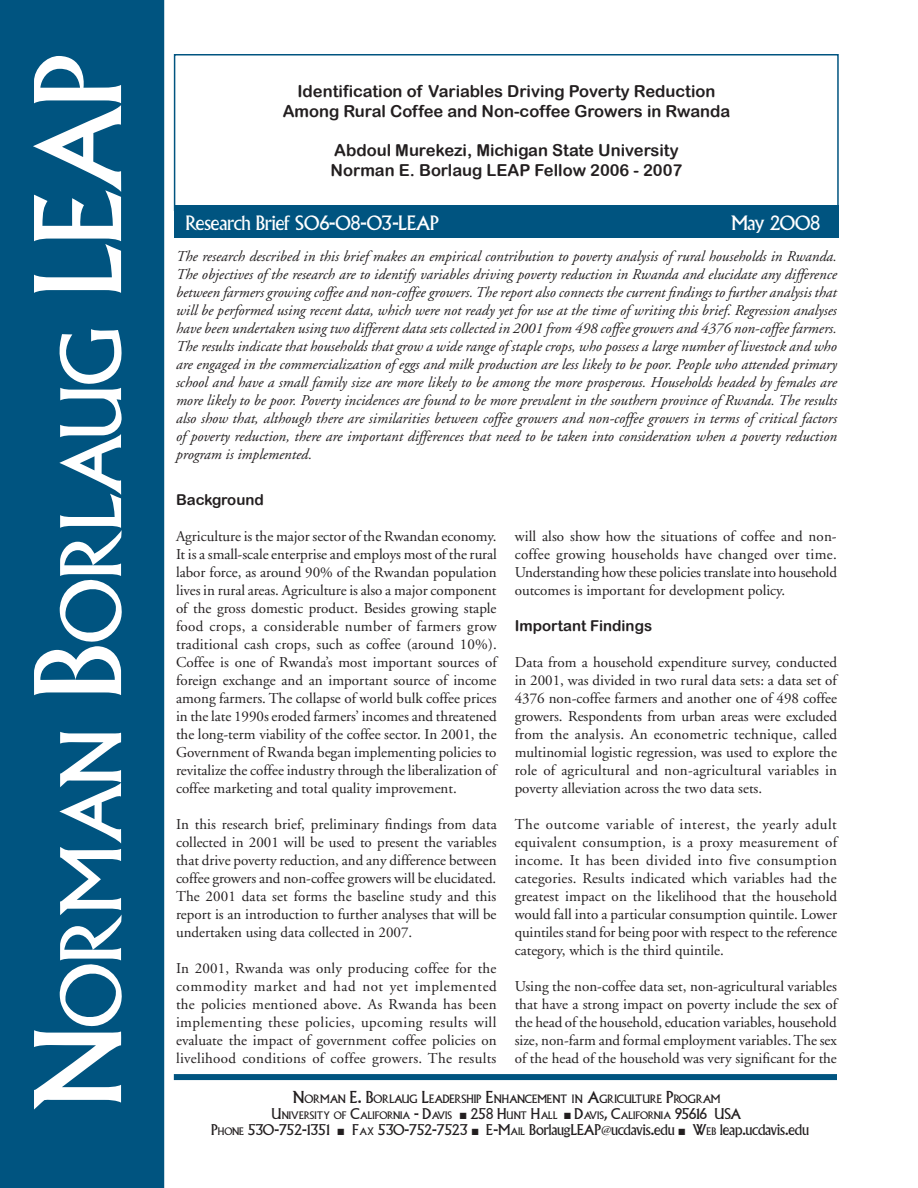
<style>
.page{position:relative;width:918px;height:1188px;background:#fff}
.page>*{position:absolute;margin:0;border:0;box-sizing:border-box;transform-origin:0 0}
.t1{font:108px "Furioso";color:#fff}
.t2{font:75.6px "Furioso";letter-spacing:-.01em;color:#fff}
.t3{font:18px "Furioso";color:#fff}
.t4{font:16.5px/19.8px "Arial Rounded MT Bold";color:#231f20;text-align:center}
.t5{font:15px/18px "Adobe Garamond";color:#231f20;text-align:justify}
.t6{font:italic 15px/18px "Adobe Garamond";color:#231f20;text-align:justify}
.t7{font:15px "Arial Rounded MT Bold";color:#231f20}
.t8{font:13.5px "Furioso";color:#231f20}
.t9{font:10.5px "Furioso";color:#231f20}
.t10{font:9.45px "Furioso";color:#231f20}
.s1{font-size:108px}
.s2{font-size:15px}
.s3{font-size:13.5px}
.s4{font-style:inherit}
.s5{font-size:9.45px}
.s6{font-family:"Adobe Garamond"}
</style>
<div class="page">
<div style="left:174px;top:206px;width:665px;height:32px;background:#005480"></div>
<div style="left:0;top:0;width:164px;height:1188px;background:#005480"></div>
<div style="left:174px;top:1074px;width:663px;height:6px;background:#005480"></div>
<div style="left:174px;top:54px;width:665px;height:157px;border:2px solid #005480"></div>
<h2 class="t2" style="left:44px;top:1028px;width:969px;rotate:-90deg">ORMAN <span class="s1">B</span>ORLAUG <span class="s1">LEAP</span></h2>
<h1 class="t1" style="left:11px;top:1112px;width:86px;rotate:-90deg">N</h1>
<p class="t4" style="left:283px;top:81px;width:449px">Identification of Variables Driving Poverty Reduction<br>Among Rural Coffee and Non-coffee Growers in Rwanda</p>
<p class="t4" style="left:331px;top:140px;width:353px;text-align:left">Abdoul Murekezi, Michigan State University<br>Norman E. Borlaug LEAP Fellow 2006 - 2007</p>
<p class="t3" style="left:186px;top:211px;width:255px">Research Brief S06-08-03-LEAP</p>
<p class="t3" style="left:731px;top:211px;width:90px">May 2008</p>
<p class="t6" style="left:176px;top:248px;width:663px">The research described in this brief makes an empirical contribution to poverty analysis of rural households in Rwanda.<br>The objectives of the research are to identify variables driving poverty reduction in Rwanda and elucidate any difference between farmers growing coffee and non-coffee growers. The report also connects the current findings to further analysis that will be performed using recent data, which were not ready yet for use at the time of writing this brief. Regression analyses have been undertaken using two different data sets collected in 2001 from 498 coffee growers and 4376 non-coffee farmers.<br>The results indicate that households that grow a wide range of staple crops, who possess a large number of livestock and who are engaged in the commercialization of eggs and milk production are less likely to be poor. People who attended primary school and have a small family size are more likely to be among the more prosperous. Households headed by females are more likely to be poor. Poverty incidences are found to be more prevalent in the southern province of Rwanda. The results also show that, although there are similarities between coffee growers and non-coffee growers in terms of critical factors of poverty reduction, there are important differences that need to be taken into consideration when a poverty reduction program is implemented.</p>
<p class="t7" style="left:176px;top:491px;width:89px">Background</p>
<p class="t5" style="left:176px;top:528px;width:322px">Agriculture is the major sector of the Rwandan economy.<br>It is a small-scale enterprise and employs most of the rural labor force, as around 90% of the Rwandan population lives in rural areas. Agriculture is also a major component of the gross domestic product. Besides growing staple food crops, a considerable number of farmers grow traditional cash crops, such as coffee (around 10%).<br>Coffee is one of Rwanda’s most important sources of foreign exchange and an important source of income among farmers. The collapse of world bulk coffee prices in the late 1990s eroded farmers’ incomes and threatened the long-term viability of the coffee sector. In 2001, the Government of Rwanda began implementing policies to revitalize the coffee industry through the liberalization of coffee marketing and total quality improvement.</p>
<p class="t5" style="left:176px;top:816px;width:322px">In this research brief, preliminary findings from data collected in 2001 will be used to present the variables that drive poverty reduction, and any difference between coffee growers and non-coffee growers will be elucidated.<br>The 2001 data set forms the baseline study and this report is an introduction to further analyses that will be undertaken using data collected in 2007.</p>
<p class="t5" style="left:176px;top:960px;width:322px">In 2001, Rwanda was only producing coffee for the commodity market and had not yet implemented the policies mentioned above. As Rwanda has been implementing these policies, upcoming results will evaluate the impact of government coffee policies on livelihood conditions of coffee growers. The results</p>
<p class="t5" style="left:515px;top:528px;width:324px">will also show how the situations of coffee and non&shy;coffee growing households have changed over time.<br>Understanding how these policies translate into household outcomes is important for development policy.</p>
<p class="t7" style="left:515px;top:617px;width:139px">Important Findings</p>
<p class="t5" style="left:515px;top:654px;width:324px">Data from a household expenditure survey, conducted in 2001, was divided in two rural data sets: a data set of 4376 non-coffee farmers and another one of 498 coffee growers. Respondents from urban areas were excluded from the analysis. An econometric technique, called multinomial logistic regression, was used to explore the role of agricultural and non-agricultural variables in poverty alleviation across the two data sets.</p>
<p class="t5" style="left:515px;top:816px;width:324px">The outcome variable of interest, the yearly adult equivalent consumption, is a proxy measurement of income. It has been divided into five consumption categories. Results indicated which variables had the greatest impact on the likelihood that the household would fall into a particular consumption quintile. Lower quintiles stand for being poor with respect to the reference category, which is the third quintile.</p>
<p class="t5" style="left:515px;top:978px;width:324px">Using the non-coffee data set, non-agricultural variables that have a strong impact on poverty include the sex of the head of the household, education variables, household size, non-farm and formal employment variables. The sex of the head of the household was very significant for the</p>
<p class="t9" style="left:293px;top:1092px;width:429px"><span class="s2">N</span>ORMAN <span class="s2">E. B</span>ORLAUG <span class="s2">L</span>EADERSHIP <span class="s2">E</span>NHANCEMENT IN <span class="s2">A</span>GRICULTURE <span class="s2">P</span>ROGRAM</p>
<p class="t10" style="left:272px;top:1109px;width:453px"><span class="s3">U</span>NIVERSITY OF <span class="s3">C</span>ALIFORNIA <span class="s3">- D</span>AVIS ■ <span class="s3">258 H</span>UNT <span class="s3">H</span>ALL ■ <span class="s3">D</span>AVIS<span class="s3">, C</span>ALIFORNIA <span class="s3">95616 USA</span></p>
<p class="t8" style="left:212px;top:1121px;width:599px"><span class="s4">P</span><span class="s5">HONE</span> <span class="s4">530-752-1351</span> ■ <span class="s4">F</span><span class="s5">AX</span> <span class="s4">530-752-7523</span> ■ <span class="s4">E-M</span><span class="s5">AIL</span> BorlaugLEAP<span class="s6">@</span>ucdavis.edu ■ <span class="s4">W</span><span class="s5">EB</span> leap.ucdavis.edu</p>
</div>
